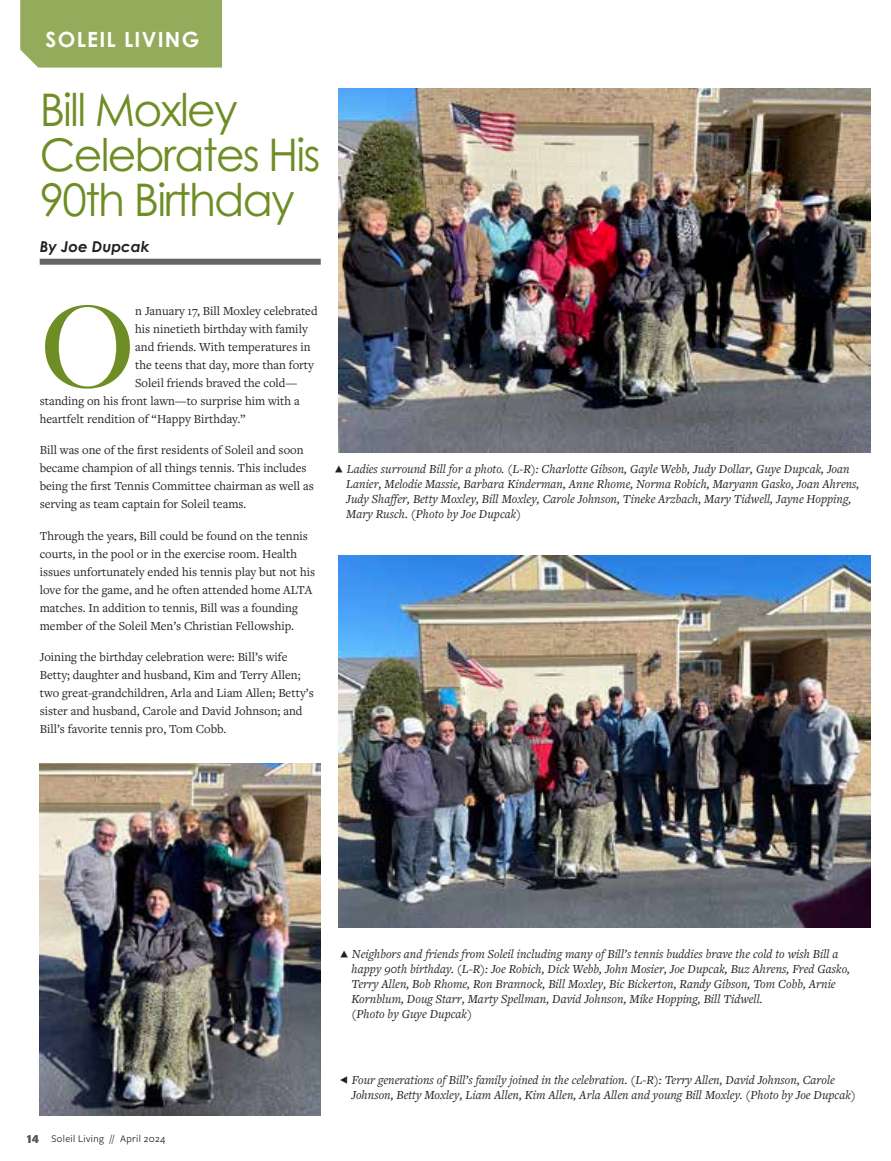
<style>
.page{position:relative;width:891px;height:1161px;background:#fff}
.page>*{position:absolute;margin:0;border:0;box-sizing:border-box;transform-origin:0 0}
.BODY-SLC{font:120.3px "Baskerville Display PT";color:#6e8d24}
.BODY-SLC-2{font:45px/45px "Century Gothic Pro";letter-spacing:-.04em;color:#6e8d24}
.t1{font:700 21px "Century Gothic Pro";letter-spacing:.06em;color:#fff}
.BYLINE-SLC{font:italic 700 15px "Century Gothic Pro";color:#231f20}
.BODY-SLC-3{font:12.75px/18px "Freight Text Pro";color:#231f20}
.CAPTION-SLC{font:italic 12.75px/15px "Freight Text Pro";color:#231f20}
.t2{font:10.5px "Freight Sans Pro";letter-spacing:.03em;color:#231f20}
.s1{font-family:"Acumin Pro";font-weight:900;font-size:12px;color:#535456}
</style>
<div class="page">
<div style="left:20px;top:0;width:202px;height:68px;background:#94ab5c"></div>
<div style="left:40px;top:259px;width:281px;height:6px;background:#636466"></div>
<img style="left:40px;top:763px;width:281px;height:353px">
<img style="left:338px;top:88px;width:533px;height:365px">
<img style="left:338px;top:555px;width:533px;height:373px">
<h3 class="t1" style="left:46px;top:26px;width:155px">SOLEIL LIVING</h3>
<p class="BODY-SLC-2" style="left:40px;top:87px;width:283px">Bill Moxley<br>Celebrates His<br>90th Birthday</p>
<p class="BYLINE-SLC" style="left:40px;top:237px;width:111px">By Joe Dupcak</p>
<p class="BODY-SLC" style="left:40px;top:276px;width:97px">O</p>
<p class="BODY-SLC-3" style="left:135px;top:301px;width:184px">n January 17, Bill Moxley celebrated</p>
<p class="BODY-SLC-3" style="left:135px;top:319px;width:174px">his ninetieth birthday with family</p>
<p class="BODY-SLC-3" style="left:135px;top:337px;width:177px">and friends. With temperatures in</p>
<p class="BODY-SLC-3" style="left:135px;top:355px;width:180px">the teens that day, more than forty</p>
<p class="BODY-SLC-3" style="left:135px;top:373px;width:164px">Soleil friends braved the cold—</p>
<p class="BODY-SLC-3" style="left:40px;top:391px;width:262px">standing on his front lawn—to surprise him with a</p>
<p class="BODY-SLC-3" style="left:40px;top:409px;width:207px">heartfelt rendition of “Happy Birthday.”</p>
<p class="BODY-SLC-3" style="left:40px;top:441px;width:276px">Bill was one of the first residents of Soleil and soon became champion of all things tennis. This includes being the first Tennis Committee chairman as well as serving as team captain for Soleil teams.</p>
<p class="BODY-SLC-3" style="left:40px;top:526px;width:277px">Through the years, Bill could be found on the tennis courts, in the pool or in the exercise room. Health issues unfortunately ended his tennis play but not his love for the game, and he often attended home ALTA matches. In addition to tennis, Bill was a founding member of the Soleil Men’s Christian Fellowship.</p>
<p class="BODY-SLC-3" style="left:40px;top:648px;width:276px">Joining the birthday celebration were: Bill’s wife Betty; daughter and husband, Kim and Terry Allen; two great-grandchildren, Arla and Liam Allen; Betty’s sister and husband, Carole and David Johnson; and Bill’s favorite tennis pro, Tom Cobb.</p>
<p class="CAPTION-SLC" style="left:346px;top:461px;width:515px;text-indent:-12px">E Ladies surround Bill for a photo. (L-R): Charlotte Gibson, Gayle Webb, Judy Dollar, Guye Dupcak, Joan Lanier, Melodie Massie, Barbara Kinderman, Anne Rhome, Norma Robich, Maryann Gasko, Joan Ahrens, Judy Shaffer, Betty Moxley, Bill Moxley, Carole Johnson, Tineke Arzbach, Mary Tidwell, Jayne Hopping, Mary Rusch. (Photo by Joe Dupcak)</p>
<p class="t2" style="left:27px;top:1132px;width:140px"><span class="s1">14</span> Soleil Living // April 2024</p>
<p class="CAPTION-SLC" style="left:352px;top:946px;width:500px;text-indent:-12px">E Neighbors and friends from Soleil including many of Bill’s tennis buddies brave the cold to wish Bill a happy 90th birthday. (L-R): Joe Robich, Dick Webb, John Mosier, Joe Dupcak, Buz Ahrens, Fred Gasko, Terry Allen, Bob Rhome, Ron Brannock, Bill Moxley, Bic Bickerton, Randy Gibson, Tom Cobb, Arnie Kornblum, Doug Starr, Marty Spellman, David Johnson, Mike Hopping, Bill Tidwell.<br>(Photo by Guye Dupcak)</p>
<p class="CAPTION-SLC" style="left:352px;top:1072px;width:506px;text-indent:-12px">H Four generations of Bill’s family joined in the celebration. (L-R): Terry Allen, David Johnson, Carole<br>Johnson, Betty Moxley, Liam Allen, Kim Allen, Arla Allen and young Bill Moxley. (Photo by Joe Dupcak)</p>
</div>
